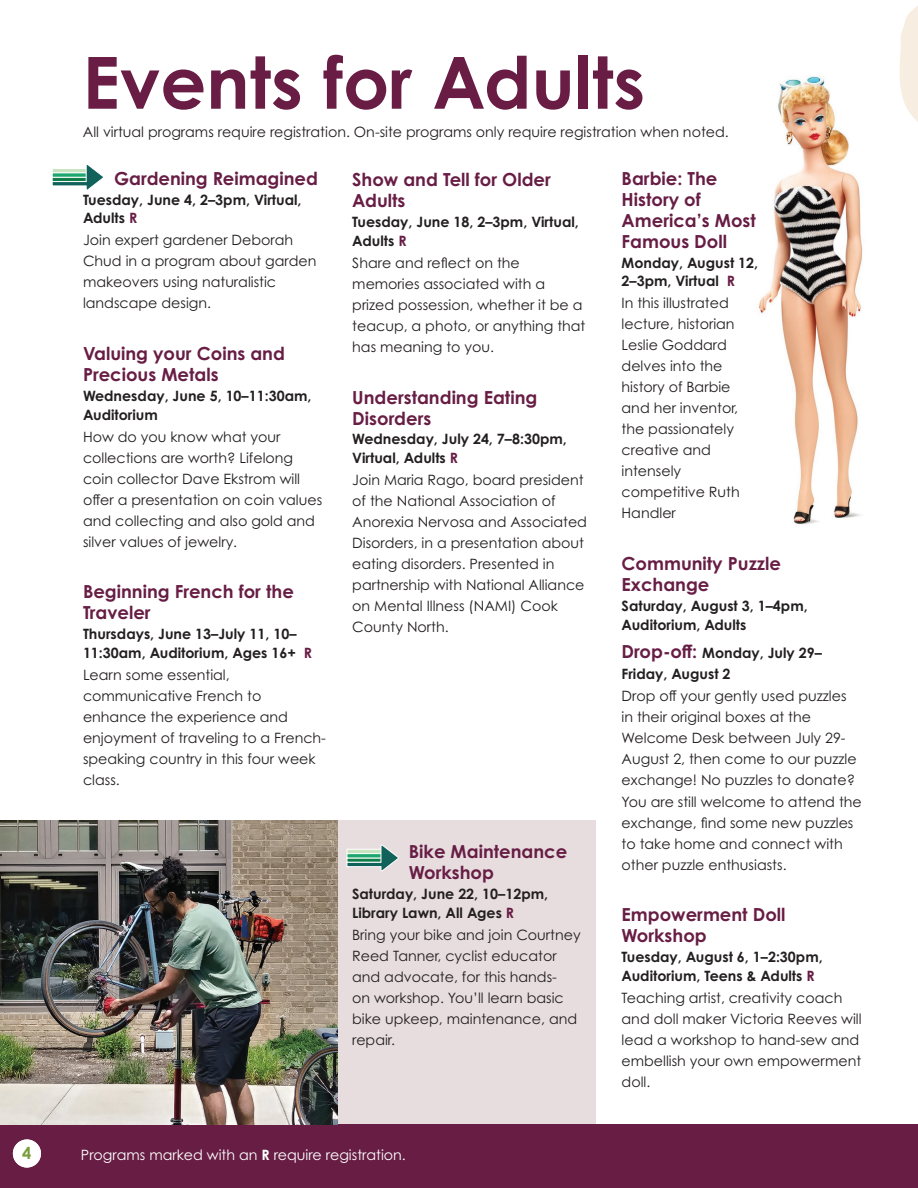
<style>
.page{position:relative;width:918px;height:1188px;background:#fff}
.page>*{position:absolute;margin:0;border:0;box-sizing:border-box;transform-origin:0 0}
.t1{font:700 72px "Century Gothic Pro";color:#691d44}
.t2{font:700 18px/21px "Century Gothic Pro";color:#671d44}
.t3{font:700 16.5px "Century Gothic Pro";color:#799c3d}
.t4{font:14.25px/21px "Century Gothic Pro";color:#231f20}
.t5{font:700 14.25px/18.8px "Century Gothic Pro";color:#231f20}
.t6{font:14.25px "Century Gothic Pro";color:#fff}
.s1{color:#671d44}
.s2{font-size:18px;color:#671d44}
.s3{font-weight:700}
</style>
<div class="page">
<img style="left:758px;top:76px;width:105px;height:449px">
<div style="left:0;top:820px;width:596px;height:356px;background:#e7dddf"></div>
<div style="left:0;top:1124px;width:918px;height:64px;background:#671d44"></div>
<div style="left:13px;top:1139px;width:28px;height:28px;background:#fff;border-radius:50%"></div>
<svg style="left:346px;top:844px;width:53px;height:27px"></svg>
<svg style="left:52px;top:165px;width:51px;height:25px"></svg>
<img style="left:0;top:820px;width:337px;height:304px">
<svg style="left:900px;top:6px;width:18px;height:116px"></svg>
<h1 class="t1" style="left:82px;top:38px;width:564px">Events for Adults</h1>
<p class="t4" style="left:83px;top:121px;width:647px">All virtual programs require registration. On-site programs only require registration when noted.</p>
<p class="t2" style="left:114px;top:167px;width:205px">Gardening Reimagined</p>
<p class="t5" style="left:83px;top:190px;width:220px">Tuesday, June 4, 2–3pm, Virtual,<br>Adults <span class="s1">R</span></p>
<p class="t4" style="left:83px;top:230px;width:235px">Join expert gardener Deborah<br>Chud in a program about garden makeovers using naturalistic landscape design.</p>
<p class="t2" style="left:83px;top:343px;width:203px">Valuing your Coins and<br>Precious Metals</p>
<p class="t5" style="left:83px;top:386px;width:230px">Wednesday, June 5, 10–11:30am,<br>Auditorium</p>
<p class="t4" style="left:83px;top:426px;width:241px">How do you know what your collections are worth? Lifelong coin collector Dave Ekstrom will offer a presentation on coin values and collecting and also gold and silver values of jewelry.</p>
<p class="t2" style="left:83px;top:581px;width:212px">Beginning French for the<br>Traveler</p>
<p class="t5" style="left:83px;top:624px;width:231px">Thursdays, June 13–July 11, 10–<br>11:30am, Auditorium, Ages 16+ <span class="s1">R</span></p>
<p class="t4" style="left:83px;top:664px;width:245px">Learn some essential, communicative French to enhance the experience and enjoyment of traveling to a French&shy;speaking country in this four week class.</p>
<p class="t2" style="left:621px;top:167px;width:136px">Barbie: The<br>History of<br>America’s Most<br>Famous Doll</p>
<p class="t5" style="left:621px;top:253px;width:138px">Monday, August 12,<br>2–3pm, Virtual <span class="s1">R</span></p>
<p class="t4" style="left:621px;top:293px;width:120px">In this illustrated lecture, historian<br>Leslie Goddard delves into the history of Barbie and her inventor, the passionately creative and intensely competitive Ruth<br>Handler</p>
<p class="t2" style="left:621px;top:553px;width:161px">Community Puzzle<br>Exchange</p>
<p class="t5" style="left:621px;top:596px;width:188px">Saturday, August 3, 1–4pm,<br>Auditorium, Adults</p>
<p class="t5" style="left:621px;top:642px;width:202px;line-height:21px"><span class="s2">Drop-off:</span> Monday, July 29–<br>Friday, August 2</p>
<p class="t4" style="left:621px;top:686px;width:242px">Drop off your gently used puzzles<br>in their original boxes at the<br>Welcome Desk between July 29-<br>August 2, then come to our puzzle exchange! No puzzles to donate?<br>You are still welcome to attend the exchange, find some new puzzles to take home and connect with other puzzle enthusiasts.</p>
<p class="t2" style="left:621px;top:904px;width:165px">Empowerment Doll<br>Workshop</p>
<p class="t5" style="left:621px;top:947px;width:203px">Tuesday, August 6, 1–2:30pm,<br>Auditorium, Teens &amp; Adults <span class="s1">R</span></p>
<p class="t4" style="left:621px;top:987px;width:241px">Teaching artist, creativity coach and doll maker Victoria Reeves will lead a workshop to hand-sew and embellish your own empowerment doll.</p>
<p class="t2" style="left:352px;top:169px;width:200px">Show and Tell for Older<br>Adults</p>
<p class="t5" style="left:352px;top:212px;width:228px">Tuesday, June 18, 2–3pm, Virtual,<br>Adults <span class="s1">R</span></p>
<p class="t4" style="left:352px;top:252px;width:235px">Share and reflect on the memories associated with a prized possession, whether it be a teacup, a photo, or anything that has meaning to you.</p>
<p class="t2" style="left:352px;top:386px;width:187px">Understanding Eating<br>Disorders</p>
<p class="t5" style="left:352px;top:430px;width:216px">Wednesday, July 24, 7–8:30pm,<br>Virtual, Adults <span class="s1">R</span></p>
<p class="t4" style="left:352px;top:469px;width:236px">Join Maria Rago, board president of the National Association of<br>Anorexia Nervosa and Associated<br>Disorders, in a presentation about eating disorders. Presented in partnership with National Alliance on Mental Illness (NAMI) Cook<br>County North.</p>
<p class="t2" style="left:409px;top:840px;width:160px">Bike Maintenance<br>Workshop</p>
<p class="t5" style="left:352px;top:884px;width:197px">Saturday, June 22, 10–12pm,<br>Library Lawn, All Ages <span class="s1">R</span></p>
<p class="t4" style="left:352px;top:924px;width:230px">Bring your bike and join Courtney<br>Reed Tanner, cyclist educator and advocate, for this hands-<br>on workshop. You’ll learn basic bike upkeep, maintenance, and repair.</p>
<p class="t3" style="left:22px;top:1142px;width:11px">4</p>
<p class="t6" style="left:81px;top:1146px;width:326px">Programs marked with an <span class="s3">R</span> require registration.</p>
</div>
